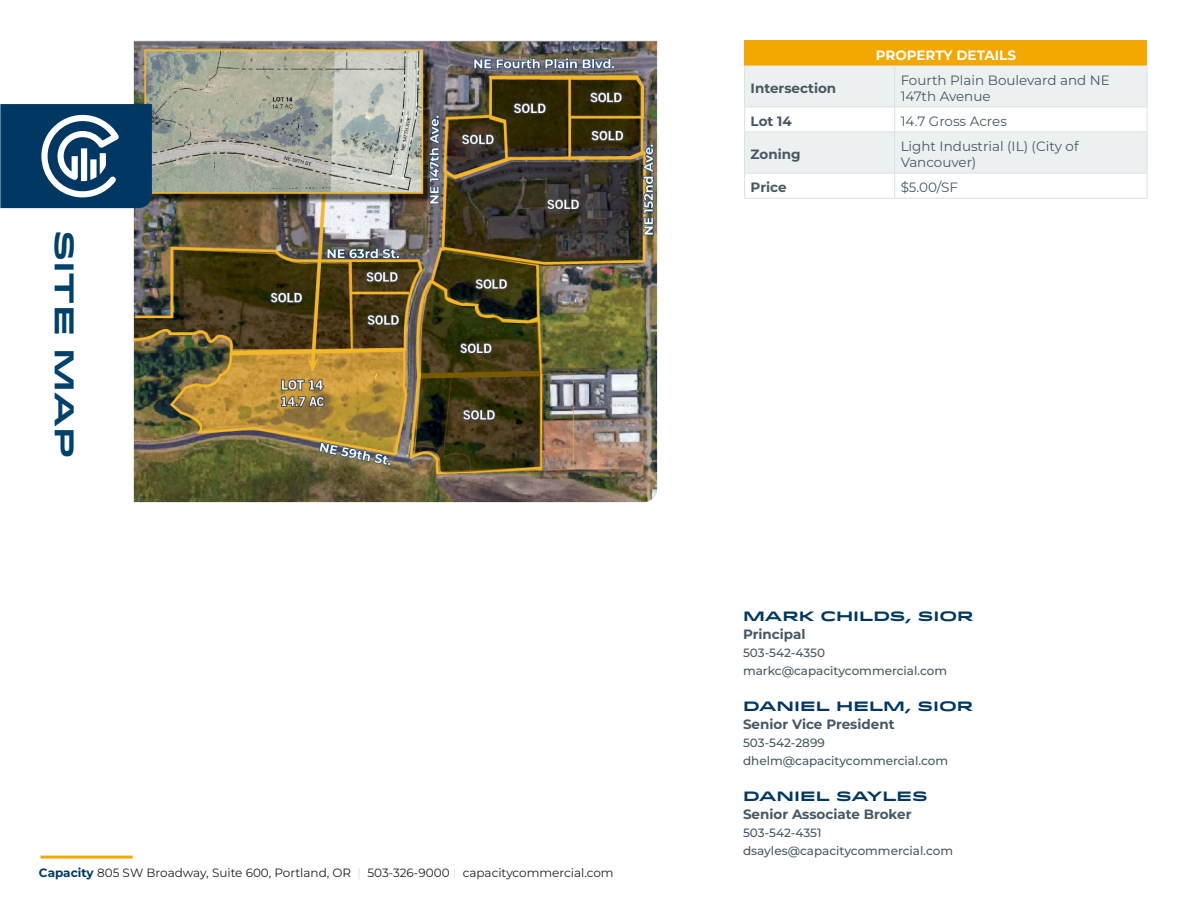
<style>
.page{position:relative;width:1188px;height:918px;background:#fff}
.page>*{position:absolute;margin:0;border:0;box-sizing:border-box;transform-origin:0 0}
.t1{font:700 27px "Idlewild";color:#00426b}
.t2{font:13.5px/16.2px "Montserrat";color:#475865}
.t3{font:700 13.5px "Montserrat";color:#475865}
.t4{font:700 13.5px "Idlewild";color:#003863}
.t5{font:700 13.5px "Montserrat";color:#fff}
.t6{font:500 12px/18px "Montserrat";color:#475865}
.t7{font:12px "Montserrat";color:#231f20}
.s1{font-weight:700;color:#003863}
.s2{color:#d9e1e2}
</style>
<div class="page">
<hr style="left:40px;top:856px;width:93px;height:3px;background:#f2a900">
<img style="left:134px;top:41px;width:523px;height:461px">
<svg style="left:0;top:104px;width:152px;height:104px;background:#27567b"></svg>
<div style="left:745px;top:40px;width:402px;height:26px;background:#f2a800"></div>
<svg style="left:744px;top:66px;width:404px;height:132px"></svg>
<hr style="left:744px;top:198px;width:151px;height:1px;background:#d9e1e2">
<hr style="left:895px;top:198px;width:252px;height:1px;background:#d9e1e2">
<hr style="left:745px;top:132px;width:150px;height:1px;background:#d9e1e2">
<hr style="left:895px;top:132px;width:252px;height:1px;background:#d9e1e2">
<hr style="left:745px;top:173px;width:150px;height:1px;background:#d9e1e2">
<hr style="left:895px;top:173px;width:252px;height:1px;background:#d9e1e2">
<h1 class="t1" style="left:85px;top:230px;width:230px;rotate:90deg">SITE MAP</h1>
<p class="t7" style="left:39px;top:865px;width:576px"><span class="s1">Capacity</span> 805 SW Broadway, Suite 600, Portland, OR <span class="s2">|</span> 503-326-9000 <span class="s2">|</span> capacitycommercial.com</p>
<p class="t5" style="left:876px;top:46px;width:142px">PROPERTY DETAILS</p>
<p class="t3" style="left:751px;top:79px;width:87px">Intersection</p>
<p class="t2" style="left:901px;top:71px;width:211px">Fourth Plain Boulevard and NE<br>147th Avenue</p>
<p class="t3" style="left:751px;top:112px;width:43px">Lot 14</p>
<p class="t2" style="left:901px;top:113px;width:108px">14.7 Gross Acres</p>
<p class="t3" style="left:751px;top:145px;width:52px">Zoning</p>
<p class="t2" style="left:901px;top:138px;width:180px">Light Industrial (IL) (City of<br>Vancouver)</p>
<p class="t3" style="left:751px;top:178px;width:37px">Price</p>
<p class="t2" style="left:901px;top:179px;width:59px">$5.00/SF</p>
<p class="t4" style="left:743px;top:606px;width:232px">MARK CHILDS, SIOR</p>
<p class="t3" style="left:743px;top:625px;width:64px">Principal</p>
<p class="t6" style="left:743px;top:643px;width:206px">503-542-4350 markc@capacitycommercial.com</p>
<p class="t4" style="left:743px;top:696px;width:232px">DANIEL HELM, SIOR</p>
<p class="t3" style="left:743px;top:715px;width:153px">Senior Vice President</p>
<p class="t6" style="left:743px;top:733px;width:207px">503-542-2899 dhelm@capacitycommercial.com</p>
<p class="t4" style="left:743px;top:786px;width:186px">DANIEL SAYLES</p>
<p class="t3" style="left:743px;top:805px;width:170px">Senior Associate Broker</p>
<p class="t6" style="left:743px;top:823px;width:212px">503-542-4351 dsayles@capacitycommercial.com</p>
</div>
